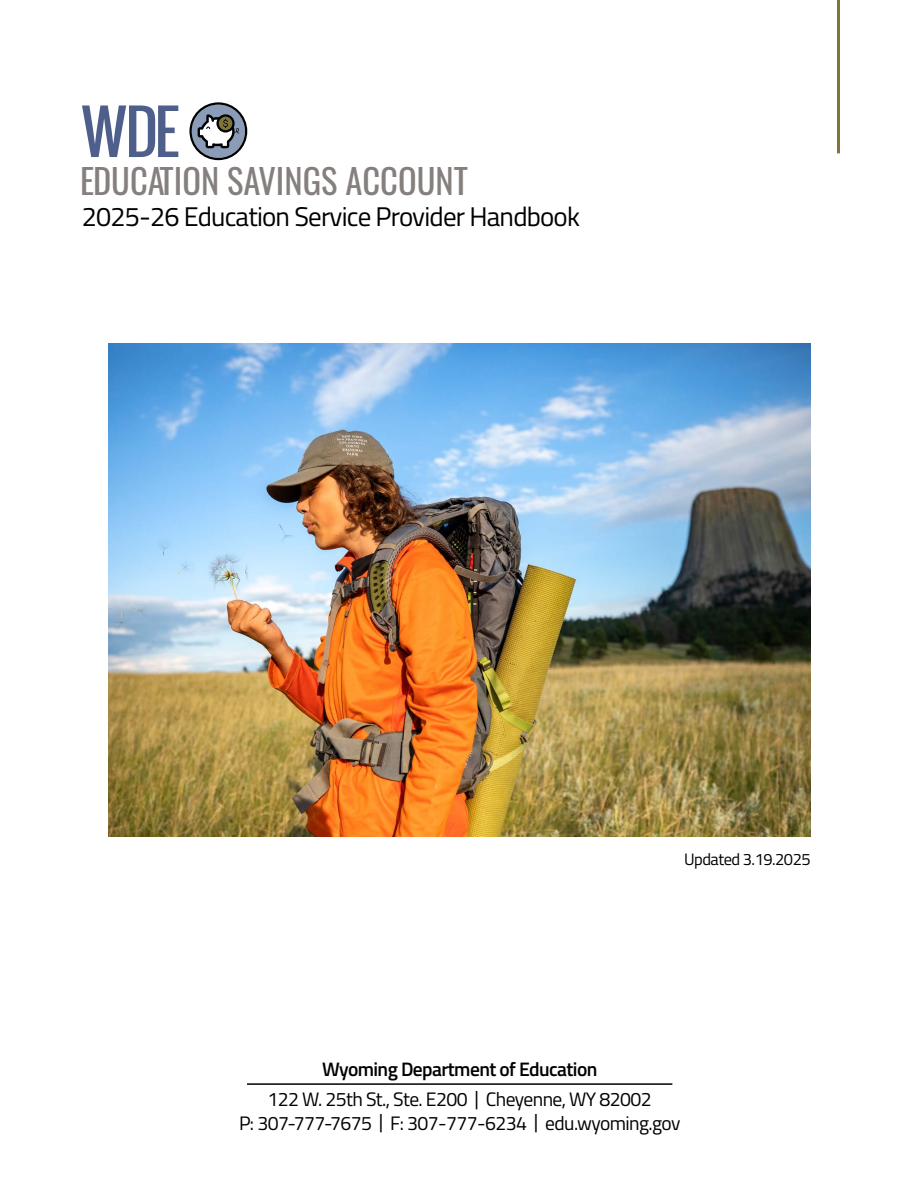
<style>
.page{position:relative;width:918px;height:1188px;background:#fff}
.page>*{position:absolute;margin:0;border:0;box-sizing:border-box;transform-origin:0 0}
.t1{font:34.5px "Oswald";color:#85807d}
.t2{font:27px "Titillium Web";letter-spacing:-.03em;color:#000}
.t3{font:19.5px "Titillium Web";letter-spacing:-.03em;color:#000}
.t4{font:600 19.5px "Titillium Web";letter-spacing:-.03em;color:#000}
.t5{font:16.5px "Titillium Web";letter-spacing:-.03em;color:#000}
</style>
<div class="page">
<hr style="left:837px;top:0;width:3px;height:153px;background:#827337">
<hr style="left:247px;top:1083px;width:425px;height:2px;background:#000">
<svg style="left:189px;top:102px;width:58px;height:58px"></svg>
<svg style="left:82px;top:105px;width:96px;height:52px"></svg>
<img style="left:109px;top:343px;width:702px;height:493px">
<h1 class="t1" style="left:80px;top:151px;width:389px">EDUCATION SAVINGS ACCOUNT</h1>
<h2 class="t2" style="left:82px;top:197px;width:500px">2025-26 Education Service Provider Handbook</h2>
<p class="t5" style="left:684px;top:848px;width:128px">Updated 3.19.2025</p>
<h3 class="t4" style="left:322px;top:1055px;width:277px">Wyoming Department of Education</h3>
<p class="t3" style="left:268px;top:1085px;width:386px">122 W. 25th St., Ste. E200 | Cheyenne, WY 82002</p>
<p class="t3" style="left:239px;top:1109px;width:443px">P: 307-777-7675 | F: 307-777-6234 | edu.wyoming.gov</p>
</div>
